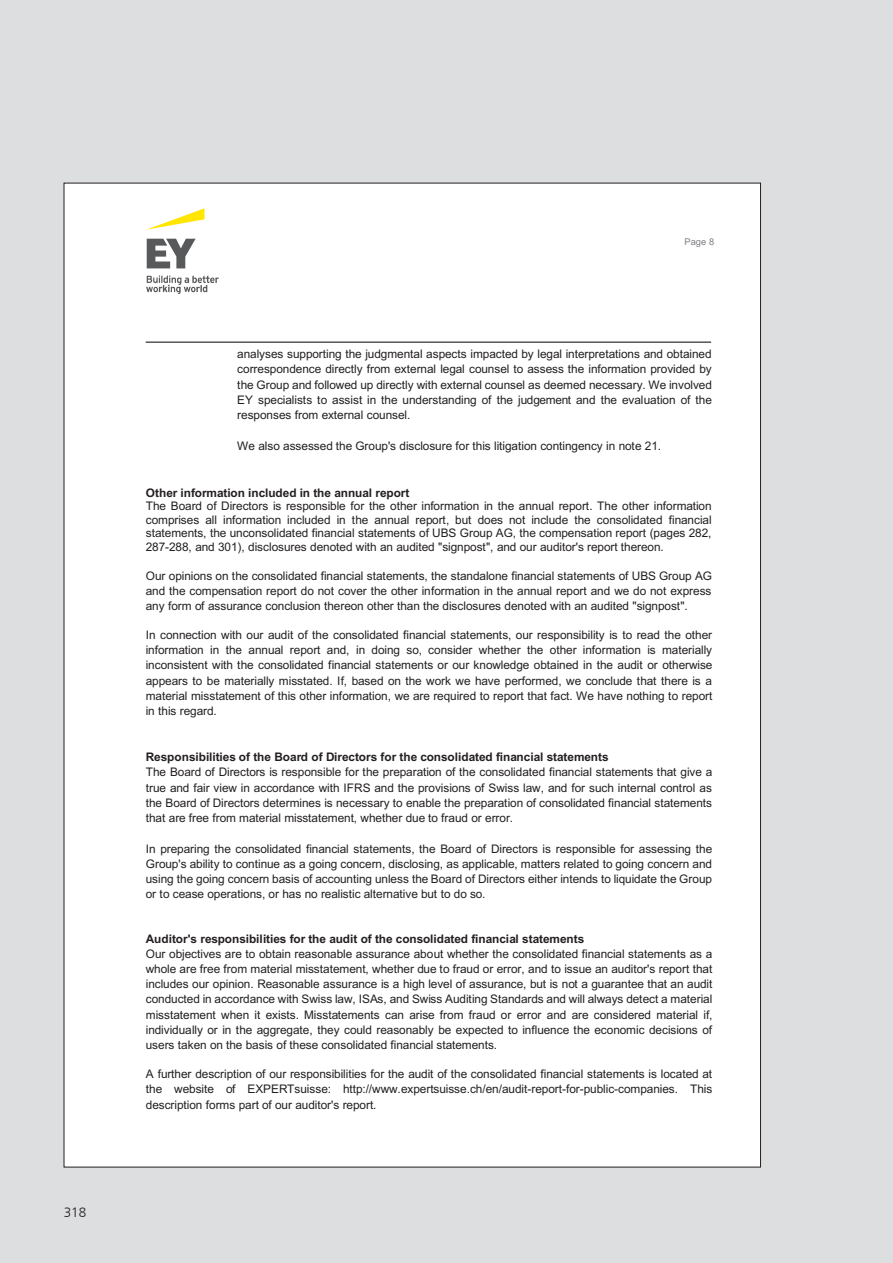
<style>
.page{position:relative;width:893px;height:1263px;background:#dddee0}
.page>*{position:absolute;margin:0;border:0;box-sizing:border-box;transform-origin:0 0}
.t1{font:300 13.5px "Frutiger 45";color:#231f20}
.t2{font:11.85px/15.1px "Arial";letter-spacing:-.01em;color:#231f20;text-align:justify}
.t3{font:700 11.85px "Arial";letter-spacing:-.01em;color:#231f20}
.t4{font:9.3px "Arial";color:#7a7d82}
</style>
<div class="page">
<div style="left:64px;top:183px;width:696px;height:984px;background:#fff"></div>
<hr style="left:146px;top:342px;width:565px;height:1px;background:#000">
<svg style="left:146px;top:208px;width:58px;height:22px"></svg>
<svg style="left:146px;top:239px;width:73px;height:55px"></svg>
<p class="t1" style="left:64px;top:1204px;width:24px">318</p>
<p class="t4" style="left:685px;top:236px;width:31px">Page 8</p>
<p class="t2" style="left:237px;top:346px;width:476px">analyses supporting the judgmental aspects impacted by legal interpretations and obtained correspondence directly from external legal counsel to assess the information provided by the Group and followed up directly with external counsel as deemed necessary. We involved EY specialists to assist in the understanding of the judgement and the evaluation of the responses from external counsel.</p>
<p class="t2" style="left:237px;top:438px;width:425px">We also assessed the Group's disclosure for this litigation contingency in note 21.</p>
<p class="t3" style="left:146px;top:484px;width:265px">Other information included in the annual report</p>
<p class="t2" style="left:146px;top:499px;width:567px;line-height:13.5px">The Board of Directors is responsible for the other information in the annual report. The other information comprises all information included in the annual report, but does not include the consolidated financial statements, the unconsolidated financial statements of UBS Group AG, the compensation report (pages 282, 287-288, and 301), disclosures denoted with an audited "signpost", and our auditor's report thereon.</p>
<p class="t2" style="left:146px;top:568px;width:568px">Our opinions on the consolidated financial statements, the standalone financial statements of UBS Group AG and the compensation report do not cover the other information in the annual report and we do not express any form of assurance conclusion thereon other than the disclosures denoted with an audited "signpost".</p>
<p class="t2" style="left:146px;top:627px;width:568px">In connection with our audit of the consolidated financial statements, our responsibility is to read the other information in the annual report and, in doing so, consider whether the other information is materially inconsistent with the consolidated financial statements or our knowledge obtained in the audit or otherwise appears to be materially misstated. If, based on the work we have performed, we conclude that there is a material misstatement of this other information, we are required to report that fact. We have nothing to report in this regard.</p>
<p class="t3" style="left:146px;top:749px;width:464px">Responsibilities of the Board of Directors for the consolidated financial statements</p>
<p class="t2" style="left:146px;top:764px;width:568px">The Board of Directors is responsible for the preparation of the consolidated financial statements that give a true and fair view in accordance with IFRS and the provisions of Swiss law, and for such internal control as the Board of Directors determines is necessary to enable the preparation of consolidated financial statements that are free from material misstatement, whether due to fraud or error.</p>
<p class="t2" style="left:146px;top:841px;width:568px">In preparing the consolidated financial statements, the Board of Directors is responsible for assessing the Group's ability to continue as a going concern, disclosing, as applicable, matters related to going concern and using the going concern basis of accounting unless the Board of Directors either intends to liquidate the Group or to cease operations, or has no realistic alternative but to do so.</p>
<p class="t3" style="left:146px;top:930px;width:440px">Auditor's responsibilities for the audit of the consolidated financial statements</p>
<p class="t2" style="left:146px;top:946px;width:568px">Our objectives are to obtain reasonable assurance about whether the consolidated financial statements as a whole are free from material misstatement, whether due to fraud or error, and to issue an auditor's report that includes our opinion. Reasonable assurance is a high level of assurance, but is not a guarantee that an audit conducted in accordance with Swiss law, ISAs, and Swiss Auditing Standards and will always detect a material misstatement when it exists. Misstatements can arise from fraud or error and are considered material if, individually or in the aggregate, they could reasonably be expected to influence the economic decisions of users taken on the basis of these consolidated financial statements.</p>
<p class="t2" style="left:146px;top:1066px;width:568px">A further description of our responsibilities for the audit of the consolidated financial statements is located at the website of EXPERTsuisse: http://www.expertsuisse.ch/en/audit-report-for-public-companies. This description forms part of our auditor's report.</p>
</div>
